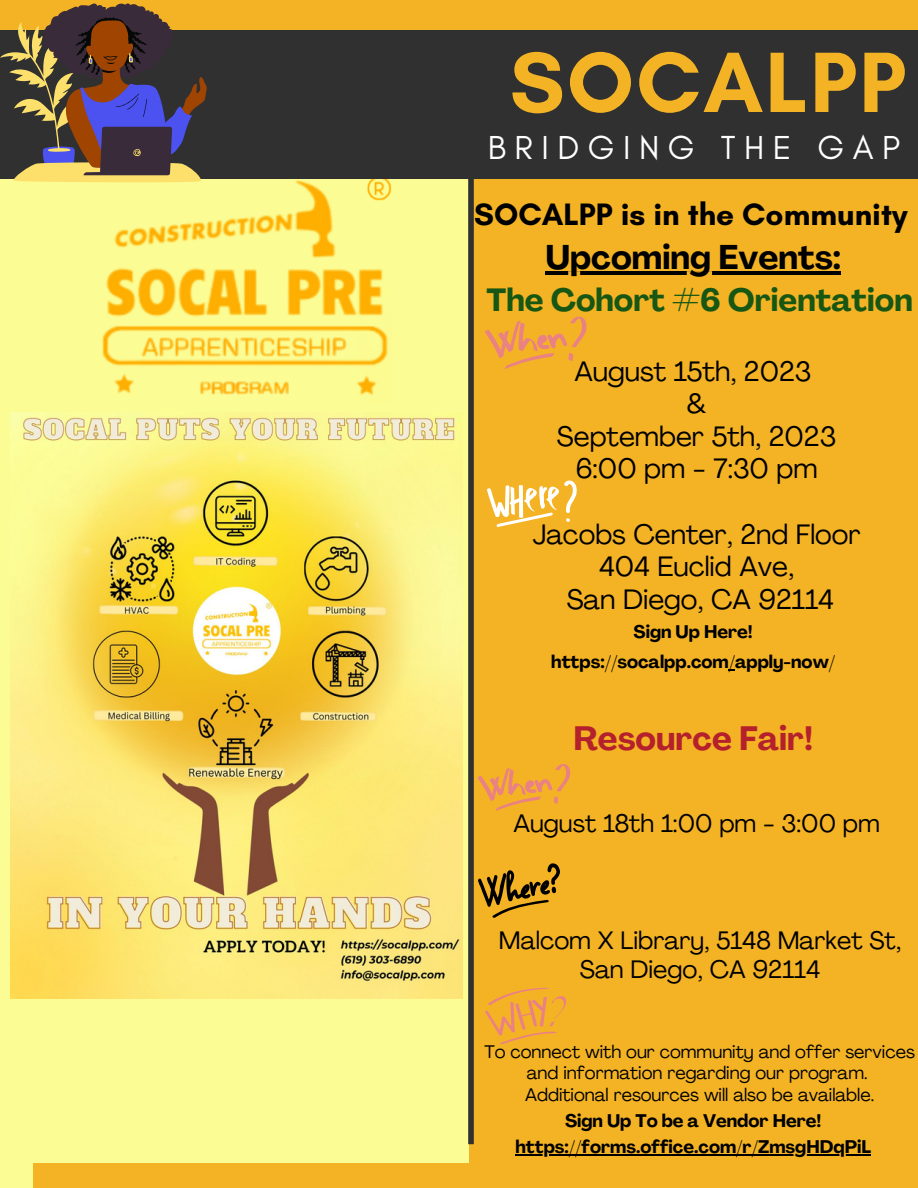
<style>
.page{position:relative;width:918px;height:1188px;background:#fbfc94}
.page>*{position:absolute;margin:0;border:0;box-sizing:border-box;transform-origin:0 0}
.t1{font:700 87.15px "Glacial Indifference";letter-spacing:.025em;color:#f4b324}
.t2{font:700 33.9px "Agrandir";color:#000}
.t3{font:33.9px "Glacial Indifference";letter-spacing:.25em;color:#fff}
.t4{font:700 33.3px "Agrandir";color:#b4212c}
.t5{font:700 31.65px "Agrandir";color:#175713}
.t6{font:700 31.5px "Glacial Indifference";color:#000}
.t7{font:27.75px "Agrandir";color:#000}
.t8{font:24.9px/29.2px "Agrandir";color:#000;text-align:center}
.t9{font:18px "Agrandir";color:#000}
.t10{font:700 18px "Agrandir";color:#000}
</style>
<div class="page">
<div style="left:469px;top:171px;width:449px;height:1017px;background:#f4b324"></div>
<img style="left:102px;top:179px;width:290px;height:216px">
<div style="left:33px;top:1164px;width:858px;height:24px;background:#f4b324"></div>
<div style="left:0;top:0;width:918px;height:31px;background:#f4b324"></div>
<div style="left:0;top:31px;width:918px;height:148px;background:#303030"></div>
<svg style="left:477px;top:764px;width:94px;height:47px"></svg>
<svg style="left:478px;top:863px;width:82px;height:55px"></svg>
<svg style="left:485px;top:987px;width:82px;height:58px"></svg>
<svg style="left:485px;top:317px;width:102px;height:52px"></svg>
<svg style="left:487px;top:480px;width:90px;height:47px"></svg>
<div style="left:468px;top:171px;width:6px;height:973px;background:#303030"></div>
<img style="left:11px;top:412px;width:452px;height:586px">
<svg style="left:0;top:3px;width:207px;height:180px"></svg>
<hr style="left:545px;top:272px;width:296px;height:3px;background:#000">
<hr style="left:515px;top:1154px;width:356px;height:1px;background:#000">
<p class="t1" style="left:510px;top:29px;width:398px">SOCALPP</p>
<p class="t3" style="left:488px;top:127px;width:414px">BRIDGING THE GAP</p>
<p class="t6" style="left:474px;top:195px;width:435px">SOCALPP is in the Community</p>
<p class="t2" style="left:545px;top:244px;width:297px">Upcoming Events:</p>
<p class="t5" style="left:487px;top:287px;width:428px">The Cohort #6 Orientation</p>
<p class="t7" style="left:574px;top:360px;width:239px">August 15th, 2023</p>
<p class="t7" style="left:687px;top:392px;width:21px">&amp;</p>
<p class="t7" style="left:557px;top:425px;width:281px">September 5th, 2023</p>
<p class="t7" style="left:576px;top:458px;width:243px">6:00 pm - 7:30 pm</p>
<p class="t7" style="left:532px;top:523px;width:330px">Jacobs Center, 2nd Floor</p>
<p class="t7" style="left:599px;top:555px;width:197px">404 Euclid Ave,</p>
<p class="t7" style="left:567px;top:588px;width:269px">San Diego, CA 92114</p>
<p class="t10" style="left:634px;top:625px;width:121px">Sign Up Here!</p>
<p class="t10" style="left:551px;top:655px;width:285px">https://socalpp.com/apply-now/</p>
<p class="t4" style="left:573px;top:726px;width:241px">Resource Fair!</p>
<p class="t8" style="left:514px;top:811px;width:368px">August 18th 1:00 pm - 3:00 pm</p>
<p class="t8" style="left:499px;top:928px;width:404px">Malcom X Library, 5148 Market St,<br>San Diego, CA 92114</p>
<p class="t9" style="left:484px;top:1044px;width:432px">To connect with our community and offer services</p>
<p class="t9" style="left:527px;top:1066px;width:342px">and information regarding our program.</p>
<p class="t9" style="left:525px;top:1087px;width:351px">Additional resources will also be available.</p>
<p class="t10" style="left:565px;top:1114px;width:258px">Sign Up To be a Vendor Here!</p>
<p class="t10" style="left:515px;top:1140px;width:357px">https://forms.office.com/r/ZmsgHDqPiL</p>
</div>
